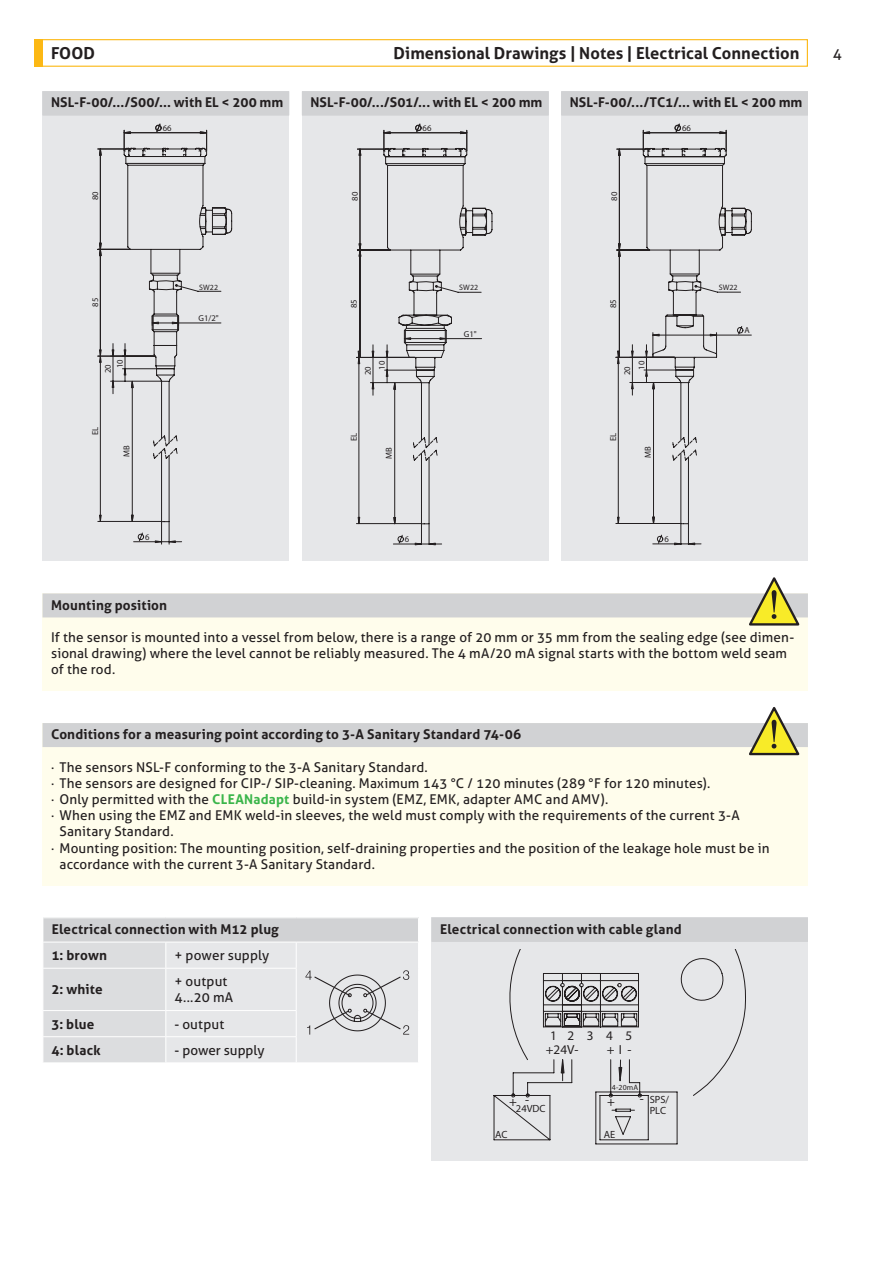
<style>
.page{position:relative;width:893px;height:1263px;background:#fff}
.page>*{position:absolute;margin:0;border:0;box-sizing:border-box;transform-origin:0 0}
.t1{font:700 16.5px "Aller";letter-spacing:.005em;color:#231f20}
.t2{font:15px "Aller";color:#231f20}
.t3{font:13.5px/16.2px "Aller";letter-spacing:.01em;color:#231f20}
.t4{font:700 13.5px/26.2px "Aller";letter-spacing:.01em;color:#231f20}
.t5{font:13.2px "Helvetica";color:#231f20}
.t6{font:10.5px "Helvetica";color:#231f20}
.t7{font:8.7px "Helvetica";color:#231f20}
.t8{font:8.55px/12px "Helvetica";color:#231f20}
.t9{font:7.95px "Helvetica";letter-spacing:.01em;color:#231f20}
.t10{font:7.8px "Helvetica";letter-spacing:.015em;color:#231f20}
.s1{font-weight:700;color:#3ab54a}
</style>
<div class="page">
<div style="left:34px;top:39px;width:9px;height:28px;background:#fcb814"></div>
<div style="left:34px;top:39px;width:774px;height:28px;border:1px solid #fcb814"></div>
<div style="left:43px;top:593px;width:765px;height:98px;background:#fffdec"></div>
<div style="left:43px;top:593px;width:765px;height:24px;background:#d1d2d4"></div>
<svg style="left:749px;top:577px;width:50px;height:49px"></svg>
<div style="left:43px;top:723px;width:765px;height:162px;background:#fffdec"></div>
<div style="left:43px;top:723px;width:765px;height:24px;background:#d1d2d4"></div>
<svg style="left:749px;top:707px;width:50px;height:48px"></svg>
<div style="left:43px;top:91px;width:246px;height:470px;background:#e6e7e9"></div>
<div style="left:43px;top:91px;width:246px;height:24px;background:#d1d2d4"></div>
<div style="left:43px;top:92px;width:246px;height:24px;background:#d1d2d4"></div>
<div style="left:561px;top:91px;width:247px;height:470px;background:#e6e7e9"></div>
<div style="left:561px;top:91px;width:247px;height:24px;background:#d1d2d4"></div>
<div style="left:561px;top:92px;width:247px;height:24px;background:#d1d2d4"></div>
<svg style="left:97px;top:124px;width:135px;height:420px"></svg>
<svg style="left:616px;top:124px;width:136px;height:421px"></svg>
<div style="left:302px;top:91px;width:247px;height:470px;background:#e6e7e9"></div>
<div style="left:302px;top:91px;width:247px;height:24px;background:#d1d2d4"></div>
<div style="left:302px;top:92px;width:247px;height:24px;background:#d1d2d4"></div>
<svg style="left:356px;top:124px;width:136px;height:421px"></svg>
<div style="left:432px;top:917px;width:376px;height:243px;background:#e6e7e9"></div>
<div style="left:432px;top:917px;width:376px;height:24px;background:#d9dadc"></div>
<div style="left:432px;top:918px;width:376px;height:24px;background:#d1d2d4"></div>
<svg style="left:494px;top:950px;width:252px;height:194px"></svg>
<svg style="left:560px;top:1059px;width:62px;height:22px"></svg>
<svg style="left:43px;top:918px;width:375px;height:145px;background:#dedfe1"></svg>
<p class="t1" style="left:51px;top:43px;width:45px">FOOD</p>
<p class="t1" style="left:394px;top:43px;width:407px">Dimensional Drawings | Notes | Electrical Connection</p>
<p class="t2" style="left:833px;top:44px;width:10px">4</p>
<p class="t4" style="left:51px;top:89px;width:234px">NSL-F-00/.../S00/... with EL &lt; 200 mm</p>
<p class="t4" style="left:570px;top:89px;width:234px">NSL-F-00/.../TC1/... with EL &lt; 200 mm</p>
<p class="t4" style="left:310px;top:89px;width:234px">NSL-F-00/.../S01/... with EL &lt; 200 mm</p>
<p class="t8" style="left:163px;top:122px;width:10px">66</p>
<p class="t7" style="left:423px;top:122px;width:10px">66</p>
<p class="t7" style="left:682px;top:122px;width:10px">66</p>
<p class="t8" style="left:89px;top:200px;width:10px;rotate:-90deg">80</p>
<p class="t7" style="left:350px;top:201px;width:10px;rotate:-90deg">80</p>
<p class="t7" style="left:609px;top:201px;width:10px;rotate:-90deg">80</p>
<p class="t8" style="left:89px;top:307px;width:10px;rotate:-90deg">85</p>
<p class="t10" style="left:199px;top:282px;width:20px">SW22</p>
<p class="t8" style="left:199px;top:312px;width:22px">G1/2"</p>
<p class="t7" style="left:348px;top:308px;width:10px;rotate:-90deg">85</p>
<p class="t9" style="left:459px;top:283px;width:20px">SW22</p>
<p class="t7" style="left:608px;top:308px;width:10px;rotate:-90deg">85</p>
<p class="t9" style="left:719px;top:283px;width:20px">SW22</p>
<p class="t7" style="left:464px;top:328px;width:14px">G1"</p>
<p class="t7" style="left:744px;top:325px;width:7px">A</p>
<p class="t8" style="left:102px;top:368px;width:10px;text-indent:-5px;rotate:-90deg">20<br>10</p>
<p class="t7" style="left:363px;top:375px;width:10px;rotate:-90deg">20</p>
<p class="t7" style="left:377px;top:370px;width:10px;rotate:-90deg">10</p>
<p class="t7" style="left:622px;top:375px;width:10px;rotate:-90deg">20</p>
<p class="t7" style="left:636px;top:370px;width:10px;rotate:-90deg">10</p>
<p class="t8" style="left:89px;top:435px;width:10px;rotate:-90deg">EL</p>
<p class="t7" style="left:348px;top:441px;width:10px;rotate:-90deg">EL</p>
<p class="t7" style="left:608px;top:441px;width:10px;rotate:-90deg">EL</p>
<p class="t8" style="left:121px;top:457px;width:13px;rotate:-90deg">MB</p>
<p class="t7" style="left:384px;top:459px;width:13px;rotate:-90deg">MB</p>
<p class="t7" style="left:642px;top:458px;width:13px;rotate:-90deg">MB</p>
<p class="t8" style="left:145px;top:531px;width:6px">6</p>
<p class="t7" style="left:405px;top:534px;width:6px">6</p>
<p class="t7" style="left:664px;top:534px;width:6px">6</p>
<p class="t4" style="left:51px;top:592px;width:118px">Mounting position</p>
<p class="t3" style="left:51px;top:629px;width:745px">If the sensor is mounted into a vessel from below, there is a range of 20 mm or 35 mm from the sealing edge (see dimen&shy;sional drawing) where the level cannot be reliably measured. The 4 mA/20 mA signal starts with the bottom weld seam of the rod.</p>
<p class="t4" style="left:51px;top:721px;width:472px">Conditions for a measuring point according to 3-A Sanitary Standard 74-06</p>
<p class="t3" style="left:51px;top:759px;width:378px">· The sensors NSL-F conforming to the 3-A Sanitary Standard.</p>
<p class="t3" style="left:51px;top:775px;width:661px">· The sensors are designed for CIP-/ SIP-cleaning. Maximum 143 °C / 120 minutes (289 °F for 120 minutes).</p>
<p class="t3" style="left:51px;top:791px;width:559px">· Only permitted with the <span class="s1">CLEANadapt</span> build-in system (EMZ, EMK, adapter AMC and AMV).</p>
<p class="t3" style="left:51px;top:807px;width:690px">· When using the EMZ and EMK weld-in sleeves, the weld must comply with the requirements of the current 3-A</p>
<p class="t3" style="left:60px;top:823px;width:116px">Sanitary Standard.</p>
<p class="t3" style="left:51px;top:840px;width:720px">· Mounting position: The mounting position, self-draining properties and the position of the leakage hole must be in</p>
<p class="t3" style="left:60px;top:856px;width:317px">accordance with the current 3-A Sanitary Standard.</p>
<p class="t4" style="left:51px;top:916px;width:229px">Electrical connection with M12 plug<br>1: brown</p>
<p class="t3" style="left:174px;top:947px;width:96px">+ power supply</p>
<p class="t4" style="left:51px;top:976px;width:53px">2: white</p>
<p class="t3" style="left:174px;top:973px;width:60px">+ output<br>4...20 mA</p>
<p class="t4" style="left:51px;top:1010px;width:45px">3: blue</p>
<p class="t3" style="left:174px;top:1016px;width:51px">- output</p>
<p class="t4" style="left:51px;top:1037px;width:51px">4: black</p>
<p class="t3" style="left:174px;top:1042px;width:92px">- power supply</p>
<p class="t4" style="left:440px;top:916px;width:243px">Electrical connection with cable gland</p>
<p class="t5" style="left:550px;top:1027px;width:8px">1</p>
<p class="t5" style="left:587px;top:1027px;width:8px">3</p>
<p class="t5" style="left:568px;top:1027px;width:8px">2</p>
<p class="t5" style="left:626px;top:1027px;width:8px">5</p>
<p class="t5" style="left:606px;top:1027px;width:8px">4</p>
<p class="t5" style="left:546px;top:1041px;width:34px">+24V-</p>
<p class="t5" style="left:607px;top:1041px;width:26px">+ I -</p>
<p class="t10" style="left:612px;top:1082px;width:28px">4-20mA</p>
<p class="t6" style="left:650px;top:1093px;width:21px">SPS/</p>
<p class="t5" style="left:509px;top:1093px;width:9px">+</p>
<p class="t5" style="left:607px;top:1093px;width:9px">+</p>
<p class="t5" style="left:640px;top:1091px;width:6px">-</p>
<p class="t5" style="left:525px;top:1091px;width:6px">-</p>
<p class="t6" style="left:516px;top:1102px;width:31px">24VDC</p>
<p class="t6" style="left:650px;top:1103px;width:18px">PLC</p>
<p class="t6" style="left:495px;top:1128px;width:14px">AC</p>
<p class="t6" style="left:604px;top:1128px;width:13px">AE</p>
</div>
